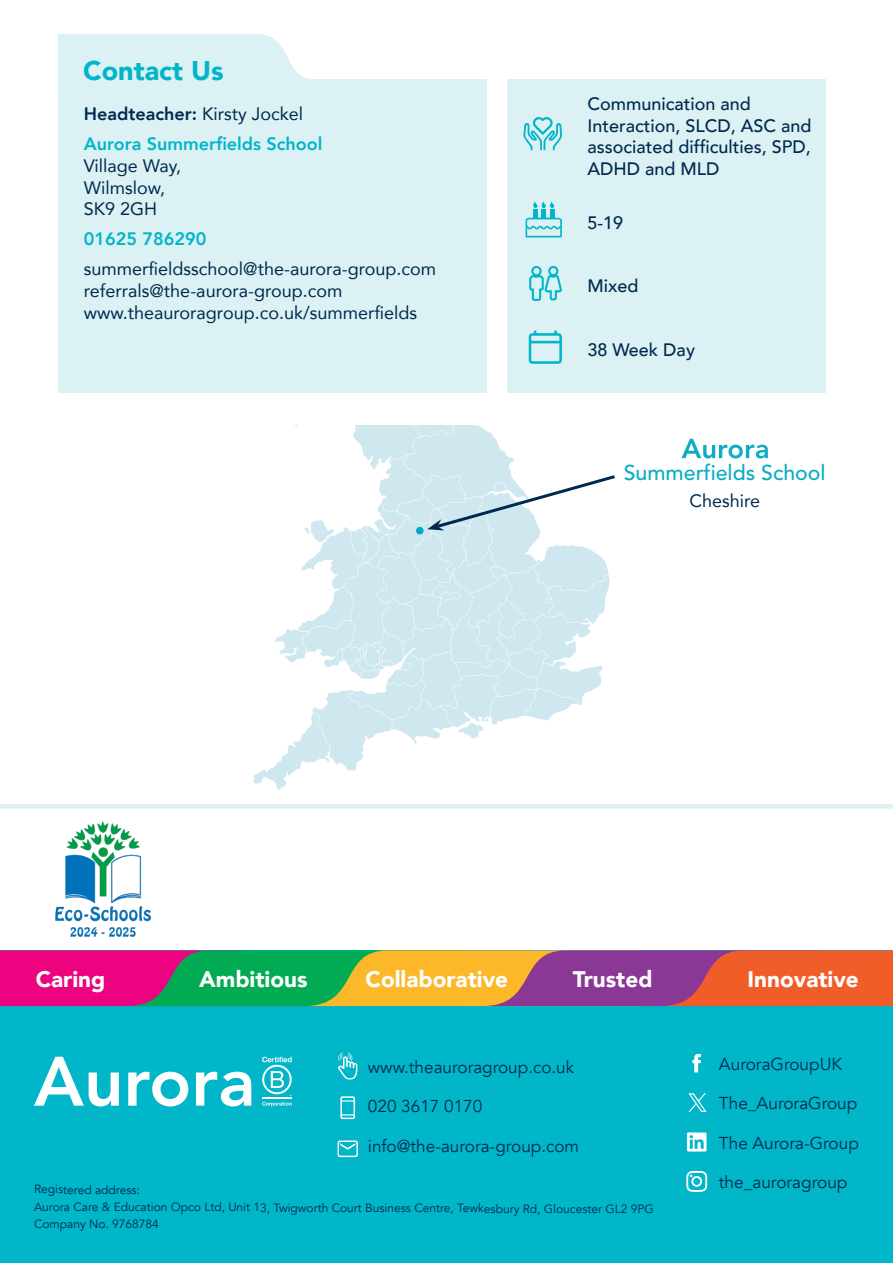
<style>
.page{position:relative;width:893px;height:1263px;background:#fff}
.page>*{position:absolute;margin:0;border:0;box-sizing:border-box;transform-origin:0 0}
.t1{font:900 27px "Avenir";color:#00b6c8}
.t2{font:900 22.5px "Avenir";color:#fff}
.t3{font:500 21.3px "Avenir";color:#0dadc3}
.t4{font:18px/21.6px "Avenir";color:#00294e}
.t5{font:500 18px/21.6px "Avenir";color:#00294e}
.t6{font:800 18px "Avenir";color:#00294e}
.t7{font:800 18px "Avenir";color:#00b6c8}
.t8{font:17.25px "Avenir";color:#00294e}
.t9{font:17.1px "Avenir";color:#00294e}
.t10{font:12px "Avenir";letter-spacing:-.005em;color:#00294e}
.s1{font-weight:400}
.s2{font-weight:800;color:#00b6c8}
</style>
<div class="page">
<img style="left:253px;top:425px;width:357px;height:365px">
<div style="left:0;top:950px;width:893px;height:313px;background:#00b6c8"></div>
<div style="left:58px;top:79px;width:428px;height:314px;background:#dcf1f4"></div>
<svg style="left:58px;top:34px;width:250px;height:45px;background:#def2f4"></svg>
<div style="left:508px;top:79px;width:318px;height:314px;background:#dcf1f4"></div>
<svg style="left:523px;top:117px;width:39px;height:33px"></svg>
<svg style="left:526px;top:218px;width:36px;height:20px"></svg>
<hr style="left:533px;top:209px;width:4px;height:10px;background:#00b6c8">
<hr style="left:542px;top:209px;width:4px;height:10px;background:#00b6c8">
<hr style="left:550px;top:209px;width:4px;height:10px;background:#00b6c8">
<svg style="left:533px;top:202px;width:21px;height:6px"></svg>
<svg style="left:529px;top:266px;width:33px;height:35px"></svg>
<svg style="left:529px;top:331px;width:33px;height:33px"></svg>
<svg style="left:0;top:950px;width:893px;height:56px;background:#ac6658"></svg>
<svg style="left:338px;top:1140px;width:20px;height:17px"></svg>
<svg style="left:340px;top:1096px;width:15px;height:23px"></svg>
<svg style="left:338px;top:1052px;width:19px;height:27px"></svg>
<svg style="left:692px;top:1054px;width:9px;height:18px"></svg>
<svg style="left:687px;top:1132px;width:19px;height:19px"></svg>
<svg style="left:686px;top:1171px;width:21px;height:21px"></svg>
<svg style="left:688px;top:1093px;width:18px;height:19px"></svg>
<div style="left:0;top:804px;width:893px;height:5px;background:#dcf1f4"></div>
<svg style="left:427px;top:473px;width:188px;height:57px"></svg>
<svg style="left:34px;top:1057px;width:85px;height:49px"></svg>
<svg style="left:128px;top:1072px;width:60px;height:34px"></svg>
<svg style="left:196px;top:1072px;width:55px;height:34px"></svg>
<hr style="left:262px;top:1097px;width:30px;height:2px;background:#fff">
<svg style="left:262px;top:1057px;width:30px;height:39px"></svg>
<svg style="left:262px;top:1102px;width:30px;height:4px"></svg>
<svg style="left:681px;top:439px;width:87px;height:19px"></svg>
<img style="left:55px;top:821px;width:96px;height:116px">
<p class="t1" style="left:83px;top:48px;width:142px">Contact Us</p>
<p class="t6" style="left:84px;top:100px;width:221px">Headteacher: <span class="s1">Kirsty Jockel</span></p>
<p class="t4" style="left:84px;top:133px;width:240px"><span class="s2">Aurora Summerfields School<br></span>Village Way,<br>Wilmslow,<br>SK9 2GH</p>
<p class="t7" style="left:84px;top:225px;width:124px">01625 786290</p>
<p class="t4" style="left:84px;top:258px;width:354px">summerfieldsschool@the-aurora-group.com referrals@the-aurora-group.com www.theauroragroup.co.uk/summerfields</p>
<p class="t5" style="left:587px;top:92px;width:226px">Communication and<br>Interaction, SLCD, ASC and associated difficulties, SPD,<br>ADHD and MLD</p>
<p class="t5" style="left:587px;top:211px;width:37px">5-19</p>
<p class="t5" style="left:587px;top:274px;width:52px">Mixed</p>
<p class="t5" style="left:587px;top:338px;width:109px">38 Week Day</p>
<p class="t3" style="left:624px;top:454px;width:203px">Summerfields School</p>
<p class="t4" style="left:689px;top:489px;width:72px">Cheshire</p>
<p class="t2" style="left:36px;top:960px;width:71px">Caring</p>
<p class="t2" style="left:199px;top:960px;width:110px">Ambitious</p>
<p class="t2" style="left:366px;top:960px;width:144px">Collaborative</p>
<p class="t2" style="left:573px;top:960px;width:81px">Trusted</p>
<p class="t2" style="left:748px;top:960px;width:113px">Innovative</p>
<p class="t9" style="left:368px;top:1057px;width:208px">www.theauroragroup.co.uk</p>
<p class="t9" style="left:368px;top:1096px;width:116px">020 3617 0170</p>
<p class="t9" style="left:368px;top:1135px;width:213px">info@the-aurora-group.com</p>
<p class="t10" style="left:34px;top:1182px;width:107px">Registered address:</p>
<p class="t10" style="left:34px;top:1200px;width:621px">Aurora Care &amp; Education Opco Ltd, Unit 13, Twigworth Court Business Centre, Tewkesbury Rd, Gloucester GL2 9PG</p>
<p class="t10" style="left:34px;top:1217px;width:127px">Company No. 9768784</p>
<p class="t8" style="left:719px;top:1053px;width:125px">AuroraGroupUK</p>
<p class="t8" style="left:719px;top:1093px;width:140px">The_AuroraGroup</p>
<p class="t8" style="left:719px;top:1132px;width:142px">The Aurora-Group</p>
<p class="t8" style="left:719px;top:1172px;width:130px">the_auroragroup</p>
</div>
